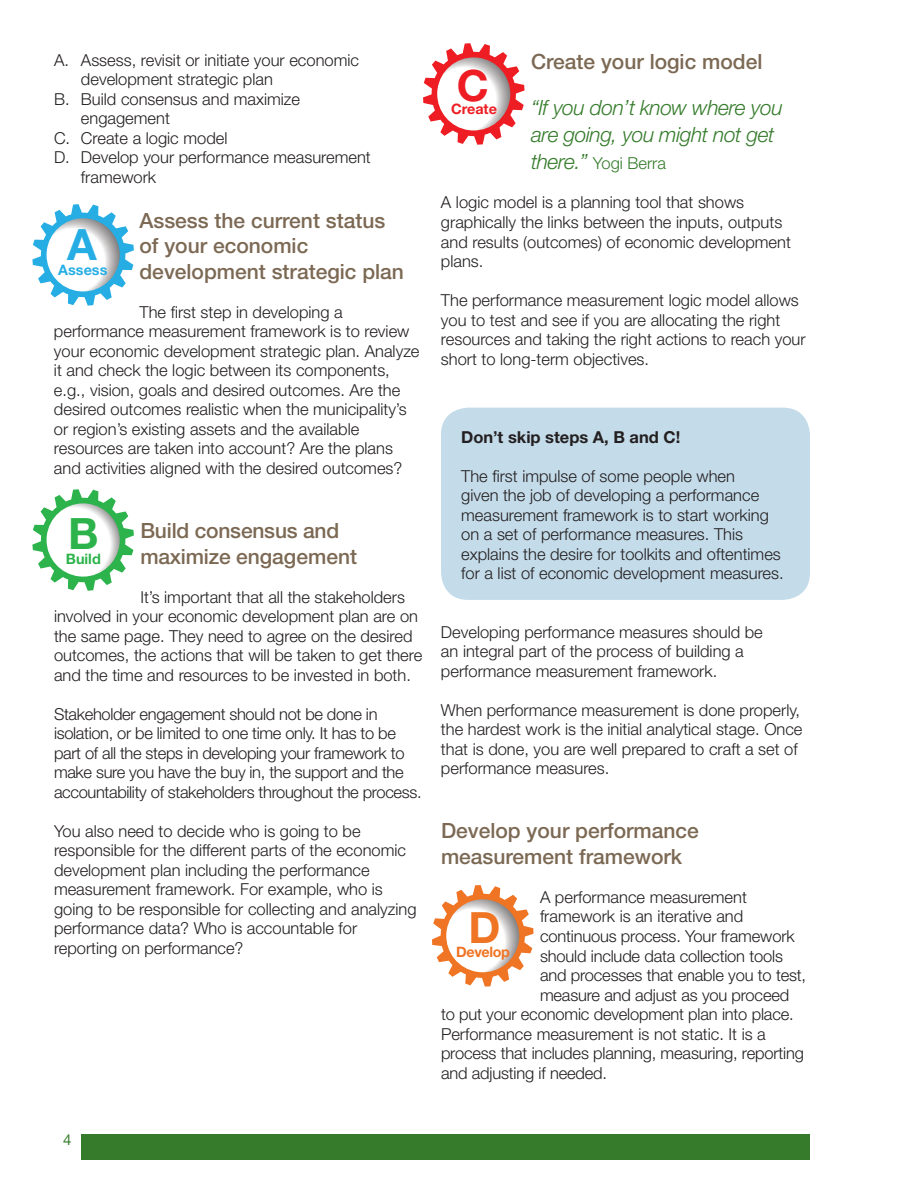
<style>
.page{position:relative;width:918px;height:1188px;background:#fff}
.page>*{position:absolute;margin:0;border:0;box-sizing:border-box;transform-origin:0 0}
.t1{font:700 43.35px "Helvetica Neue LT Std";color:#26aee4}
.t2{font:700 43.35px "Helvetica Neue LT Std";color:#2cb34b}
.t3{font:700 43.2px "Helvetica Neue LT Std";color:#ee1d23}
.t4{font:700 43.2px "Helvetica Neue LT Std";color:#ef7423}
.Heading_2{font:500 21px/25.5px "Helvetica Neue LT Std";color:#7c6954}
.Quotes{font:italic 300 21px/27px "Helvetica Neue LT Std";letter-spacing:-.02em;color:#357b2b}
.Body_text{font:300 16.5px/19.5px "Helvetica Neue LT Std";color:#231f20}
.Body_text-2{font:300 16.5px/19.5px "Helvetica Neue LT Std";letter-spacing:-.02em;color:#231f20}
.Body_text-3{font:700 16.5px "Helvetica Neue LT Std";color:#231f20}
.Quotes-2{font:300 16.5px "Helvetica Neue LT Std";color:#357b2b}
.t5{font:15px "Helvetica Neue LT Std";color:#357b2b}
.t6{font:700 14.4px "Helvetica Neue LT Std";letter-spacing:-.025em;color:#ef7423}
.t7{font:700 14.4px "Helvetica Neue LT Std";color:#26aee4}
.t8{font:700 14.4px "Helvetica Neue LT Std";color:#ee1d23}
.t9{font:700 14.4px "Helvetica Neue LT Std";color:#2cb34b}
.s1{font-style:italic;font-size:21px}
</style>
<div class="page">
<div style="left:81px;top:1135px;width:729px;height:25px;background:#357b2b"></div>
<div style="left:441px;top:408px;width:369px;height:192px;background:#c4dbe9;border-radius:27px"></div>
<svg style="left:32px;top:204px;width:102px;height:102px"></svg>
<svg style="left:32px;top:489px;width:102px;height:102px"></svg>
<svg style="left:423px;top:43px;width:102px;height:102px"></svg>
<svg style="left:432px;top:885px;width:102px;height:102px"></svg>
<p class="Body_text" style="left:81px;top:50px;width:280px;text-indent:-27px">A. Assess, revisit or initiate your economic development strategic plan</p>
<p class="Body_text" style="left:81px;top:89px;width:221px;text-indent:-27px">B. Build consensus and maximize engagement</p>
<p class="Body_text" style="left:54px;top:128px;width:175px">C. Create a logic model</p>
<p class="Body_text" style="left:81px;top:147px;width:291px;text-indent:-27px">D. Develop your performance measurement framework</p>
<p class="Heading_2" style="left:140px;top:207px;width:266px">Assess the current status of your economic development strategic plan</p>
<p class="Body_text" style="left:54px;top:302px;width:367px;text-indent:86px">The first step in developing a performance measurement framework is to review your economic development strategic plan. Analyze it and check the logic between its components, e.g., vision, goals and desired outcomes. Are the desired outcomes realistic when the municipality’s or region’s existing assets and the available resources are taken into account? Are the plans and activities aligned with the desired outcomes?</p>
<p class="t1" style="left:67px;top:218px;width:31px">A</p>
<p class="t7" style="left:58px;top:261px;width:51px">Assess</p>
<p class="t2" style="left:68px;top:507px;width:32px">B</p>
<p class="Heading_2" style="left:140px;top:518px;width:218px">Build consensus and maximize engagement</p>
<p class="Body_text" style="left:54px;top:587px;width:370px;text-indent:86px">It’s important that all the stakeholders involved in your economic development plan are on the same page. They need to agree on the desired outcomes, the actions that will be taken to get there and the time and resources to be invested in both.</p>
<p class="Body_text-2" style="left:54px;top:704px;width:369px">Stakeholder engagement should not be done in isolation, or be limited to one time only. It has to be part of all the steps in developing your framework to make sure you have the buy in, the support and the accountability of stakeholders throughout the process.</p>
<p class="Body_text" style="left:54px;top:821px;width:364px">You also need to decide who is going to be responsible for the different parts of the economic development plan including the performance measurement framework. For example, who is going to be responsible for collecting and analyzing performance data? Who is accountable for reporting on performance?</p>
<p class="t9" style="left:66px;top:550px;width:36px">Build</p>
<p class="Heading_2" style="left:531px;top:49px;width:233px">Create your logic model</p>
<p class="Quotes" style="left:531px;top:94px;width:253px">“If you don’t know where you are going, you might not get</p>
<p class="Quotes-2" style="left:531px;top:154px;width:137px"><span class="s1">there.”</span> Yogi Berra</p>
<p class="Body_text" style="left:441px;top:193px;width:351px">A logic model is a planning tool that shows graphically the links between the inputs, outputs and results (outcomes) of economic development plans.</p>
<p class="Body_text" style="left:441px;top:290px;width:366px">The performance measurement logic model allows you to test and see if you are allocating the right resources and taking the right actions to reach your short to long-term objectives.</p>
<p class="t3" style="left:457px;top:59px;width:34px">C</p>
<p class="t8" style="left:451px;top:100px;width:47px">Create</p>
<p class="Body_text-3" style="left:461px;top:426px;width:221px">Don’t skip steps A, B and C!</p>
<p class="Body_text" style="left:461px;top:466px;width:324px">The first impulse of some people when<br>given the job of developing a performance measurement framework is to start working on a set of performance measures. This explains the desire for toolkits and oftentimes for a list of economic development measures.</p>
<p class="Body_text" style="left:441px;top:622px;width:323px">Developing performance measures should be an integral part of the process of building a performance measurement framework.</p>
<p class="Body_text" style="left:441px;top:700px;width:363px">When performance measurement is done properly, the hardest work is the initial analytical stage. Once that is done, you are well prepared to craft a set of performance measures.</p>
<p class="Heading_2" style="left:441px;top:818px;width:259px">Develop your performance measurement framework</p>
<p class="Body_text" style="left:540px;top:887px;width:208px">A performance measurement</p>
<p class="Body_text" style="left:540px;top:907px;width:205px">framework is an iterative and</p>
<p class="Body_text" style="left:540px;top:926px;width:256px">continuous process. Your framework</p>
<p class="Body_text" style="left:540px;top:946px;width:244px">should include data collection tools</p>
<p class="Body_text" style="left:540px;top:965px;width:268px">and processes that enable you to test,</p>
<p class="Body_text" style="left:540px;top:985px;width:251px">measure and adjust as you proceed</p>
<p class="Body_text" style="left:441px;top:1004px;width:354px">to put your economic development plan into place.</p>
<p class="Body_text" style="left:441px;top:1024px;width:326px">Performance measurement is not static. It is a</p>
<p class="Body_text" style="left:441px;top:1043px;width:364px">process that includes planning, measuring, reporting</p>
<p class="Body_text" style="left:441px;top:1063px;width:168px">and adjusting if needed.</p>
<p class="t4" style="left:469px;top:901px;width:33px">D</p>
<p class="t6" style="left:456px;top:943px;width:55px">Develop</p>
<p class="t5" style="left:63px;top:1130px;width:10px">4</p>
</div>
